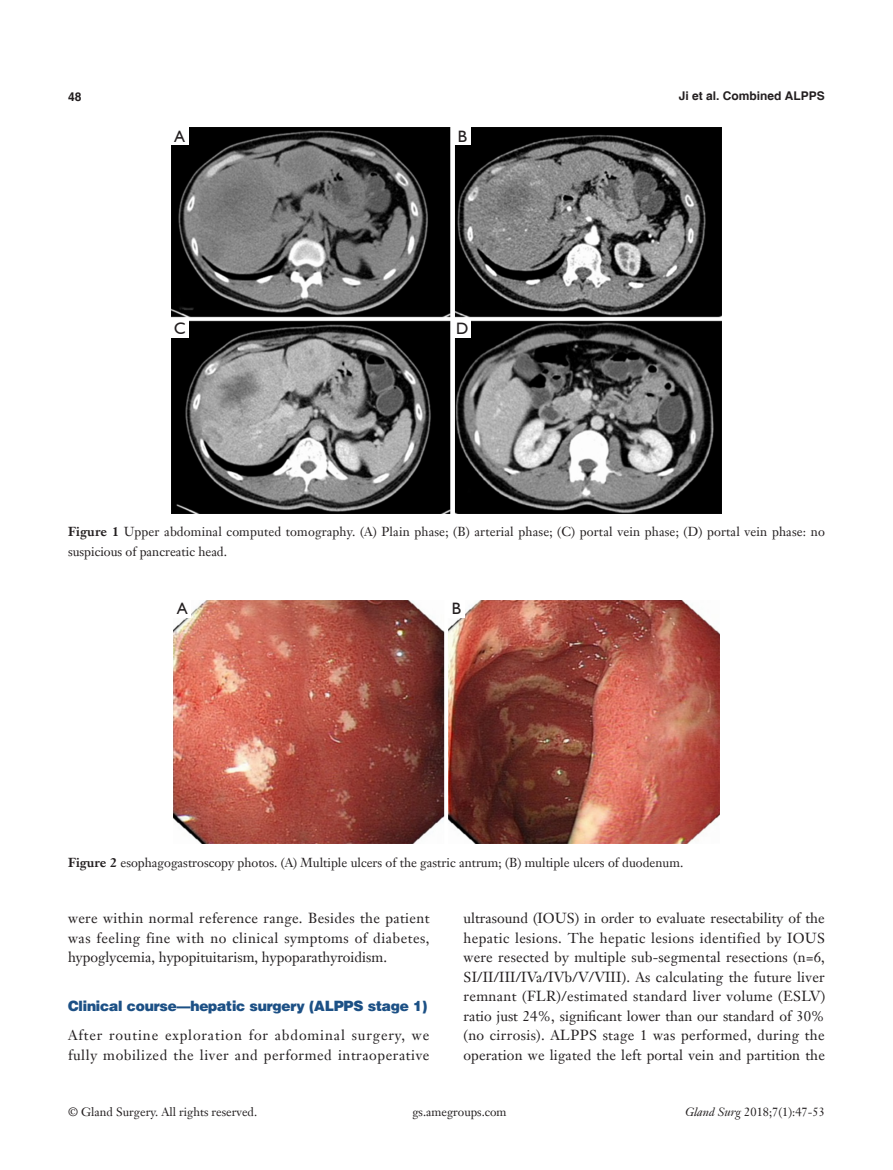
<style>
.page{position:relative;width:893px;height:1170px;background:#fff}
.page>*{position:absolute;margin:0;border:0;box-sizing:border-box;transform-origin:0 0}
.t1{font:16.5px "Humanist 521 BT";color:#231f20}
.t2{font:14.25px/19.5px "Janson Text LT";letter-spacing:.01em;color:#231f20;text-align:justify}
.t3{font:14.25px/19.5px "Janson Text LT";letter-spacing:.04em;color:#231f20}
.一级标题-6_5{font:900 14.25px "Helvetica";letter-spacing:-.01em;color:#1c5085}
.t4{font:12.75px/19.5px "Janson Text LT";color:#231f20}
.t5{font:12px "Janson Text LT";color:#231f20}
.t6{font:700 12px "Helvetica";color:#231f20}
.s1{font-weight:700}
.s2{font-style:italic}
</style>
<div class="page">
<img style="left:171px;top:128px;width:551px;height:385px">
<div style="left:171px;top:128px;width:17px;height:17px;background:#fff"></div>
<div style="left:454px;top:128px;width:17px;height:17px;background:#fff"></div>
<div style="left:171px;top:320px;width:17px;height:17px;background:#fff"></div>
<div style="left:454px;top:320px;width:17px;height:17px;background:#fff"></div>
<img style="left:174px;top:600px;width:545px;height:243px">
<div style="left:174px;top:600px;width:17px;height:17px;background:#fff"></div>
<div style="left:448px;top:600px;width:17px;height:17px;background:#fff"></div>
<p class="t6" style="left:68px;top:89px;width:15px">48</p>
<p class="t6" style="left:679px;top:88px;width:148px">Ji et al. Combined ALPPS</p>
<p class="t1" style="left:175px;top:126px;width:12px">A</p>
<p class="t1" style="left:458px;top:126px;width:11px">B</p>
<p class="t1" style="left:174px;top:318px;width:13px">C</p>
<p class="t1" style="left:456px;top:318px;width:14px">D</p>
<p class="t4" style="left:68px;top:522px;width:758px"><span class="s1">Figure 1</span> Upper abdominal computed tomography. (A) Plain phase; (B) arterial phase; (C) portal vein phase; (D) portal vein phase: no suspicious of pancreatic head.</p>
<p class="t1" style="left:177px;top:598px;width:12px">A</p>
<p class="t1" style="left:452px;top:598px;width:11px">B</p>
<p class="t4" style="left:68px;top:852px;width:617px"><span class="s1">Figure 2</span> esophagogastroscopy photos. (A) Multiple ulcers of the gastric antrum; (B) multiple ulcers of duodenum.</p>
<p class="t2" style="left:68px;top:908px;width:363px">were within normal reference range. Besides the patient was feeling fine with no clinical symptoms of diabetes, hypoglycemia, hypopituitarism, hypoparathyroidism.</p>
<p class="一级标题-6_5" style="left:68px;top:996px;width:361px">Clinical course—hepatic surgery (ALPPS stage 1)</p>
<p class="t3" style="left:68px;top:1025px;width:363px">After routine exploration for abdominal surgery, we fully mobilized the liver and performed intraoperative</p>
<p class="t2" style="left:463px;top:908px;width:363px">ultrasound (IOUS) in order to evaluate resectability of the hepatic lesions. The hepatic lesions identified by IOUS were resected by multiple sub-segmental resections (n=6, SI/II/III/IVa/IVb/V/VIII). As calculating the future liver remnant (FLR)/estimated standard liver volume (ESLV) ratio just 24%, significant lower than our standard of 30% (no cirrosis). ALPPS stage 1 was performed, during the operation we ligated the left portal vein and partition the</p>
<p class="t5" style="left:68px;top:1104px;width:191px">© Gland Surgery. All rights reserved.</p>
<p class="t5" style="left:412px;top:1104px;width:96px">gs.amegroups.com</p>
<p class="t5" style="left:685px;top:1104px;width:141px"><span class="s2">Gland Surg</span> 2018;7(1):47-53</p>
</div>
